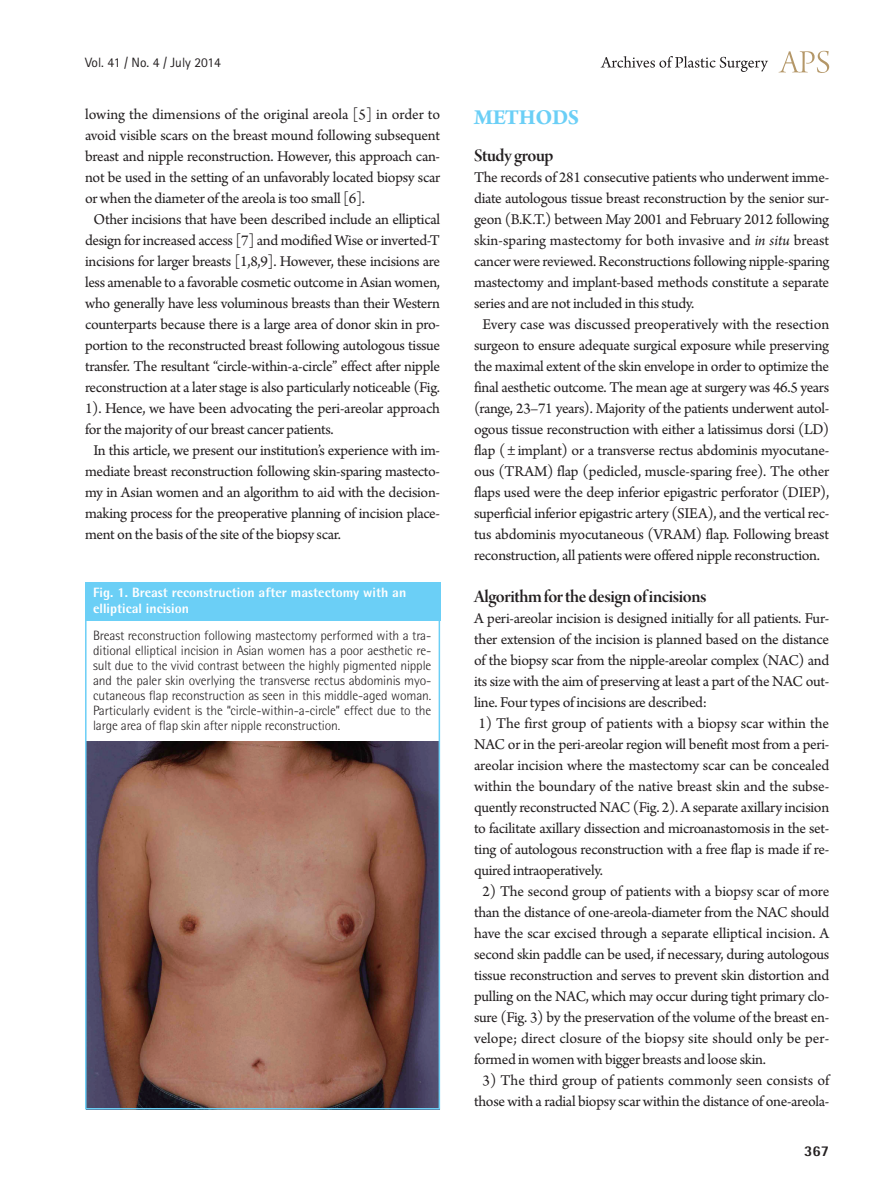
<style>
.page{position:relative;width:893px;height:1191px;background:#fff}
.page>*{position:absolute;margin:0;border:0;box-sizing:border-box;transform-origin:0 0}
.대제목{font:700 22.5px "Arno Pro";letter-spacing:-.02em;color:#6bcff6}
.중제목{font:18.75px "Arno Pro Smbd Display";letter-spacing:-.02em;color:#231f20}
.본문{font:15.75px/21px "Arno Pro";letter-spacing:-.02em;color:#231f20;text-align:justify}
.t1{font:800 15px "Rotis Semi Sans Std";color:#231f20}
.그림설명{font:300 13.5px/15px "Rotis Semi Sans Std";letter-spacing:-.01em;color:#231f20;text-align:justify}
.표그림제목{font:800 13.5px/16.2px "Rotis Semi Sans Std";color:#fff}
.t2{font:13.5px "Rotis Sans Serif Std";color:#231f20}
.s1{font-style:italic}
</style>
<div class="page">
<svg style="left:779px;top:51px;width:50px;height:22px"></svg>
<svg style="left:601px;top:56px;width:167px;height:16px"></svg>
<img style="left:88px;top:742px;width:349px;height:364px">
<div style="left:85px;top:582px;width:355px;height:38px;background:#6bcff6"></div>
<div style="left:85px;top:582px;width:355px;height:527px;border:2px solid #6bcff6"></div>
<p class="t2" style="left:85px;top:54px;width:137px">Vol. 41 / No. 4 / July 2014</p>
<p class="본문" style="left:85px;top:105px;width:357px">lowing the dimensions of the original areola [5] in order to avoid visible scars on the breast mound following subsequent breast and nipple reconstruction. However, this approach can&shy;not be used in the setting of an unfavorably located biopsy scar or when the diameter of the areola is too small [6].</p>
<p class="본문" style="left:85px;top:210px;width:357px;text-indent:9px">Other incisions that have been described include an elliptical design for increased access [7] and modified Wise or inverted-T incisions for larger breasts [1,8,9]. However, these incisions are less amenable to a favorable cosmetic outcome in Asian women, who generally have less voluminous breasts than their Western counterparts because there is a large area of donor skin in pro&shy;portion to the reconstructed breast following autologous tissue transfer. The resultant “circle-within-a-circle” effect after nipple reconstruction at a later stage is also particularly noticeable (Fig.<br>1). Hence, we have been advocating the peri-areolar approach for the majority of our breast cancer patients.</p>
<p class="본문" style="left:85px;top:441px;width:357px;text-indent:9px">In this article, we present our institution’s experience with im&shy;mediate breast reconstruction following skin-sparing mastecto&shy;my in Asian women and an algorithm to aid with the decision&shy;making process for the preoperative planning of incision place&shy;ment on the basis of the site of the biopsy scar.</p>
<p class="표그림제목" style="left:93px;top:584px;width:315px">Fig. 1. Breast reconstruction after mastectomy with an elliptical incision</p>
<p class="그림설명" style="left:93px;top:628px;width:340px">Breast reconstruction following mastectomy performed with a tra&shy;ditional elliptical incision in Asian women has a poor aesthetic re&shy;sult due to the vivid contrast between the highly pigmented nipple and the paler skin overlying the transverse rectus abdominis myo&shy;cutaneous flap reconstruction as seen in this middle-aged woman.<br>Particularly evident is the “circle-within-a-circle” effect due to the large area of flap skin after nipple reconstruction.</p>
<p class="대제목" style="left:474px;top:105px;width:107px">METHODS</p>
<p class="중제목" style="left:474px;top:145px;width:81px">Study group</p>
<p class="본문" style="left:474px;top:168px;width:357px">The records of 281 consecutive patients who underwent imme&shy;diate autologous tissue breast reconstruction by the senior sur&shy;geon (B.K.T.) between May 2001 and February 2012 following skin-sparing mastectomy for both invasive and <span class="s1">in situ</span> breast cancer were reviewed. Reconstructions following nipple-sparing mastectomy and implant-based methods constitute a separate series and are not included in this study.</p>
<p class="본문" style="left:474px;top:315px;width:357px;text-align:center">Every case was discussed preoperatively with the resection surgeon to ensure adequate surgical exposure while preserving the maximal extent of the skin envelope in order to optimize the final aesthetic outcome. The mean age at surgery was 46.5 years (range, 23–71 years). Majority of the patients underwent autol&shy;ogous tissue reconstruction with either a latissimus dorsi (LD) flap ( ± implant) or a transverse rectus abdominis myocutane&shy;ous (TRAM) flap (pedicled, muscle-sparing free). The other flaps used were the deep inferior epigastric perforator (DIEP), superficial inferior epigastric artery (SIEA), and the vertical rec&shy;tus abdominis myocutaneous (VRAM) flap. Following breast reconstruction, all patients were offered nipple reconstruction.</p>
<p class="중제목" style="left:474px;top:586px;width:234px">Algorithm for the design of incisions</p>
<p class="본문" style="left:474px;top:609px;width:357px">A peri-areolar incision is designed initially for all patients. Fur&shy;ther extension of the incision is planned based on the distance of the biopsy scar from the nipple-areolar complex (NAC) and its size with the aim of preserving at least a part of the NAC out&shy;line. Four types of incisions are described:</p>
<p class="본문" style="left:474px;top:714px;width:357px">1) The first group of patients with a biopsy scar within the NAC or in the peri-areolar region will benefit most from a peri&shy;areolar incision where the mastectomy scar can be concealed within the boundary of the native breast skin and the subse&shy;quently reconstructed NAC (Fig. 2). A separate axillary incision to facilitate axillary dissection and microanastomosis in the set&shy;ting of autologous reconstruction with a free flap is made if re&shy;quired intraoperatively.</p>
<p class="본문" style="left:474px;top:882px;width:357px;text-indent:9px">2) The second group of patients with a biopsy scar of more than the distance of one-areola-diameter from the NAC should have the scar excised through a separate elliptical incision. A second skin paddle can be used, if necessary, during autologous tissue reconstruction and serves to prevent skin distortion and pulling on the NAC, which may occur during tight primary clo&shy;sure (Fig. 3) by the preservation of the volume of the breast en&shy;velope; direct closure of the biopsy site should only be per&shy;formed in women with bigger breasts and loose skin.</p>
<p class="본문" style="left:474px;top:1071px;width:357px;text-align:center">3) The third group of patients commonly seen consists of those with a radial biopsy scar within the distance of one-areola-</p>
<p class="t1" style="left:804px;top:1141px;width:27px">367</p>
</div>
